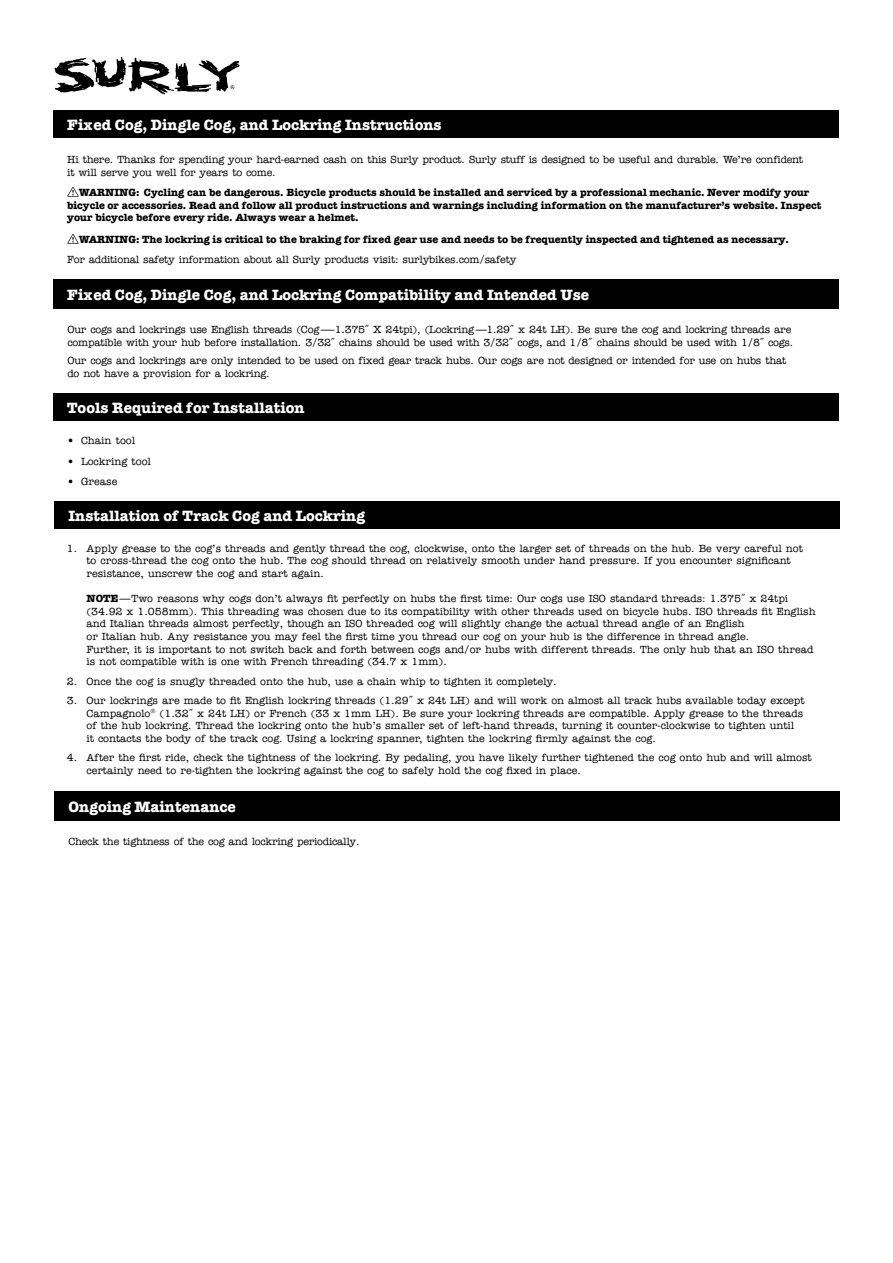
<style>
.page{position:relative;width:893px;height:1263px;background:#fff}
.page>*{position:absolute;margin:0;border:0;box-sizing:border-box;transform-origin:0 0}
.t1{font:700 15px "American Typewriter";color:#fff}
.t2{font:500 10.5px/12.6px "American Typewriter";color:#000}
.t3{font:500 10.5px/12.6px "American Typewriter";letter-spacing:-.02em;color:#000}
.t4{font:700 10.5px/12.6px "American Typewriter";color:#000}
.s1{font-weight:700}
</style>
<div class="page">
<div style="left:54px;top:279px;width:785px;height:30px;background:#000"></div>
<svg style="left:54px;top:57px;width:186px;height:37px"></svg>
<svg style="left:67px;top:187px;width:12px;height:10px"></svg>
<svg style="left:67px;top:234px;width:12px;height:10px"></svg>
<div style="left:54px;top:111px;width:785px;height:27px;background:#000"></div>
<div style="left:54px;top:393px;width:785px;height:27px;background:#000"></div>
<div style="left:55px;top:501px;width:785px;height:27px;background:#000"></div>
<div style="left:55px;top:791px;width:785px;height:29px;background:#000"></div>
<h1 class="t1" style="left:67px;top:116px;width:376px">Fixed Cog, Dingle Cog, and Lockring Instructions</h1>
<p class="t3" style="left:67px;top:154px;width:737px">Hi there. Thanks for spending your hard-earned cash on this Surly product. Surly stuff is designed to be useful and durable. We’re confident it will serve you well for years to come.</p>
<p class="t4" style="left:67px;top:186px;width:756px;text-indent:12px">WARNING: Cycling can be dangerous. Bicycle products should be installed and serviced by a professional mechanic. Never modify your bicycle or accessories. Read and follow all product instructions and warnings including information on the manufacturer’s website. Inspect your bicycle before every ride. Always wear a helmet.</p>
<p class="t4" style="left:79px;top:233px;width:712px">WARNING: The lockring is critical to the braking for fixed gear use and needs to be frequently inspected and tightened as necessary.</p>
<p class="t3" style="left:67px;top:254px;width:451px">For additional safety information about all Surly products visit: surlybikes.com/safety</p>
<h1 class="t1" style="left:67px;top:286px;width:524px">Fixed Cog, Dingle Cog, and Lockring Compatibility and Intended Use</h1>
<p class="t3" style="left:68px;top:324px;width:727px">Our cogs and lockrings use English threads (Cog —-1.375˝ X 24tpi), (Lockring —1.29˝ x 24t LH). Be sure the cog and lockring threads are compatible with your hub before installation. 3/32˝ chains should be used with 3/32˝ cogs, and 1/8˝ chains should be used with 1/8˝ cogs.</p>
<p class="t3" style="left:68px;top:354px;width:720px">Our cogs and lockrings are only intended to be used on fixed gear track hubs. Our cogs are not designed or intended for use on hubs that do not have a provision for a lockring.</p>
<h1 class="t1" style="left:67px;top:398px;width:239px">Tools Required for Installation</h1>
<p class="t2" style="left:68px;top:435px;width:69px">• Chain tool</p>
<p class="t2" style="left:68px;top:455px;width:85px">• Lockring tool</p>
<p class="t2" style="left:68px;top:475px;width:51px">• Grease</p>
<h1 class="t1" style="left:68px;top:506px;width:298px">Installation of Track Cog and Lockring</h1>
<p class="t2" style="left:86px;top:542px;width:718px;text-indent:-19px">1. Apply grease to the cog’s threads and gently thread the cog, clockwise, onto the larger set of threads on the hub. Be very careful not to cross-thread the cog onto the hub. The cog should thread on relatively smooth under hand pressure. If you encounter significant resistance, unscrew the cog and start again.</p>
<p class="t2" style="left:86px;top:592px;width:731px"><span class="s1">NOTE</span>—Two reasons why cogs don’t always fit perfectly on hubs the first time: Our cogs use ISO standard threads: 1.375˝ x 24tpi (34.92 x 1.058mm). This threading was chosen due to its compatibility with other threads used on bicycle hubs. ISO threads fit English and Italian threads almost perfectly, though an ISO threaded cog will slightly change the actual thread angle of an English<br>or Italian hub. Any resistance you may feel the first time you thread our cog on your hub is the difference in thread angle.<br>Further, it is important to not switch back and forth between cogs and/or hubs with different threads. The only hub that an ISO thread is not compatible with is one with French threading (34.7 x 1mm).</p>
<p class="t2" style="left:67px;top:675px;width:491px">2. Once the cog is snugly threaded onto the hub, use a chain whip to tighten it completely.</p>
<p class="t2" style="left:86px;top:694px;width:720px;text-indent:-19px">3. Our lockrings are made to fit English lockring threads (1.29˝ x 24t LH) and will work on almost all track hubs available today except Campagnolo<sup>®</sup> (1.32˝ x 24t LH) or French (33 x 1mm LH). Be sure your lockring threads are compatible. Apply grease to the threads of the hub lockring. Thread the lockring onto the hub’s smaller set of left-hand threads, turning it counter-clockwise to tighten until<br>it contacts the body of the track cog. Using a lockring spanner, tighten the lockring firmly against the cog.</p>
<p class="t2" style="left:86px;top:751px;width:727px;text-indent:-19px">4. After the first ride, check the tightness of the lockring. By pedaling, you have likely further tightened the cog onto hub and will almost certainly need to re-tighten the lockring against the cog to safely hold the cog fixed in place.</p>
<h1 class="t1" style="left:68px;top:797px;width:169px">Ongoing Maintenance</h1>
<p class="t3" style="left:68px;top:835px;width:293px">Check the tightness of the cog and lockring periodically.</p>
</div>
